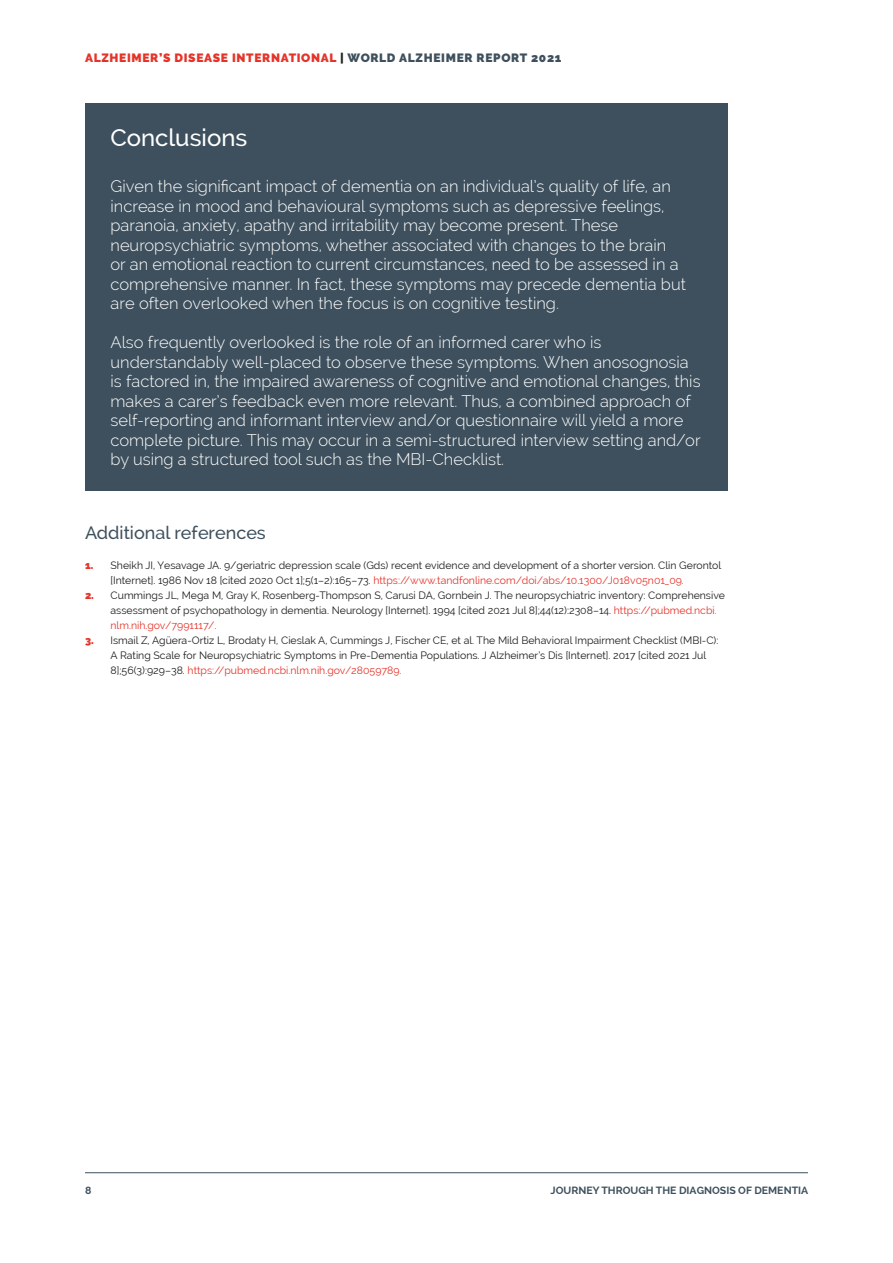
<style>
.page{position:relative;width:893px;height:1263px;background:#fff}
.page>*{position:absolute;margin:0;border:0;box-sizing:border-box;transform-origin:0 0}
.t1{font:500 24px "Raleway";color:#fff}
.H3_span{font:500 18px "Raleway";color:#3e505d}
.conclusion_body{font:300 16.5px/19.5px "Raleway";color:#fff}
.t2{font:900 12px "Raleway";letter-spacing:.055em;color:#e63329}
.reference_numbered{font:10.5px/15px "Raleway";color:#1d1d1b}
.t3{font:700 10.5px "Raleway";color:#3e505d}
.s1{color:#1d1d1b}
.s2{color:#3e505d}
.s3{font-weight:900;color:#e63329}
.s4{color:#e63329}
</style>
<div class="page">
<hr style="left:85px;top:1172px;width:723px;height:1px;background:#3e505d">
<div style="left:85px;top:103px;width:642px;height:388px;background:#3e505d"></div>
<p class="t2" style="left:85px;top:51px;width:478px">ALZHEIMER’S DISEASE INTERNATIONAL <span class="s1">|</span> <span class="s2">WORLD ALZHEIMER REPORT 2021</span></p>
<h1 class="t1" style="left:111px;top:123px;width:138px">Conclusions</h1>
<p class="conclusion_body" style="left:111px;top:176px;width:577px">Given the significant impact of dementia on an individual’s quality of life, an increase in mood and behavioural symptoms such as depressive feelings, paranoia, anxiety, apathy and irritability may become present. These neuropsychiatric symptoms, whether associated with changes to the brain<br>or an emotional reaction to current circumstances, need to be assessed in a comprehensive manner. In fact, these symptoms may precede dementia but are often overlooked when the focus is on cognitive testing.</p>
<p class="conclusion_body" style="left:111px;top:332px;width:592px">Also frequently overlooked is the role of an informed carer who is understandably well-placed to observe these symptoms. When anosognosia is factored in, the impaired awareness of cognitive and emotional changes, this makes a carer’s feedback even more relevant. Thus, a combined approach of self-reporting and informant interview and/or questionnaire will yield a more complete picture. This may occur in a semi-structured interview setting and/or by using a structured tool such as the MBI-Checklist.</p>
<h3 class="H3_span" style="left:85px;top:523px;width:182px">Additional references</h3>
<p class="reference_numbered" style="left:111px;top:558px;width:612px;text-indent:-26px"><span class="s3">1.</span> Sheikh JI, Yesavage JA. 9/geriatric depression scale (Gds) recent evidence and development of a shorter version. Clin Gerontol [Internet]. 1986 Nov 18 [cited 2020 Oct 1];5(1–2):165–73. <span class="s4">https://www.tandfonline.com/doi/abs/10.1300/J018v05n01_09.</span></p>
<p class="reference_numbered" style="left:111px;top:588px;width:616px;text-indent:-26px"><span class="s3">2.</span> Cummings JL, Mega M, Gray K, Rosenberg-Thompson S, Carusi DA, Gornbein J. The neuropsychiatric inventory: Comprehensive assessment of psychopathology in dementia. Neurology [Internet]. 1994 [cited 2021 Jul 8];44(12):2308–14. <span class="s4">https://pubmed.ncbi. nlm.nih.gov/7991117/.</span></p>
<p class="reference_numbered" style="left:111px;top:633px;width:609px;text-indent:-26px"><span class="s3">3.</span> Ismail Z, Agüera-Ortiz L, Brodaty H, Cieslak A, Cummings J, Fischer CE, et al. The Mild Behavioral Impairment Checklist (MBI-C):<br>A Rating Scale for Neuropsychiatric Symptoms in Pre-Dementia Populations. J Alzheimer’s Dis [Internet]. 2017 [cited 2021 Jul<br>8];56(3):929–38. <span class="s4">https://pubmed.ncbi.nlm.nih.gov/28059789.</span></p>
<p class="t3" style="left:85px;top:1184px;width:8px">8</p>
<p class="t3" style="left:551px;top:1184px;width:259px">JOURNEY THROUGH THE DIAGNOSIS OF DEMENTIA</p>
</div>
